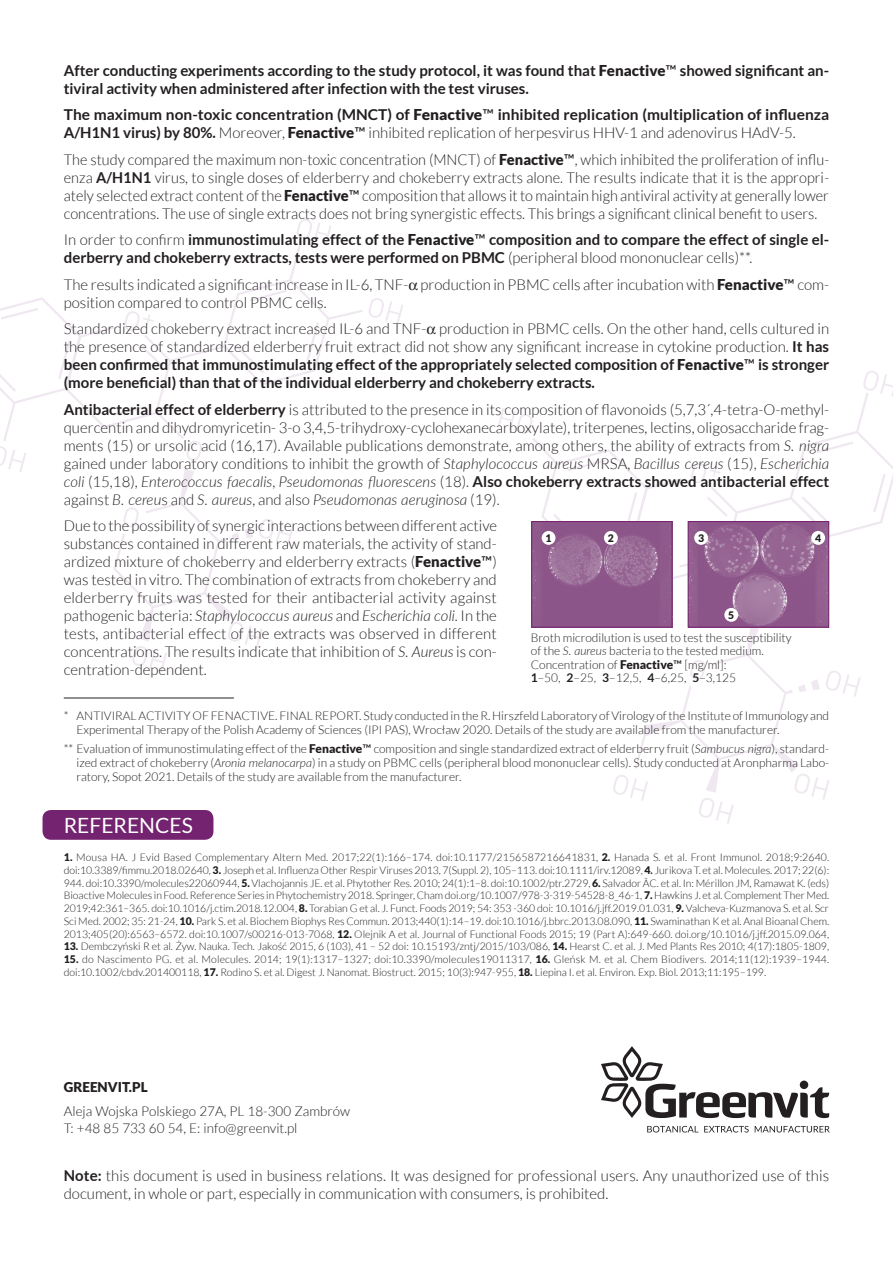
<style>
.page{position:relative;width:893px;height:1263px;background:#fff}
.page>*{position:absolute;margin:0;border:0;box-sizing:border-box;transform-origin:0 0}
.t1{font:21px "Lato";color:#fff}
.t2{font:300 15px/18px "Lato";color:#231f20;text-align:justify}
.t3{font:700 15px/18px "Lato";color:#231f20}
.t4{font:300 13.5px/16.2px "Lato";color:#231f20}
.t5{font:900 13.5px "Lato";color:#231f20}
.t6{font:300 12px/14.4px "Lato";color:#231f20}
.t7{font:300 10.5px/12.8px "Lato";color:#231f20;text-align:justify}
.t8{font:900 10.5px "Lato";color:#231f20}
.s1{font-weight:900}
.s2{font-weight:500}
.s3{font-weight:300}
.s4{font-weight:700}
.s5{font-style:italic}
</style>
<div class="page">
<svg style="left:0;top:219px;width:403px;height:453px"></svg>
<hr style="left:64px;top:698px;width:170px;height:1px;background:#231f20">
<div style="left:43px;top:810px;width:170px;height:30px;background:#73236f;border-radius:9px"></div>
<svg style="left:647px;top:1126px;width:183px;height:6px"></svg>
<svg style="left:601px;top:1046px;width:228px;height:72px"></svg>
<svg style="left:498px;top:371px;width:395px;height:453px"></svg>
<div style="left:542px;top:531px;width:13px;height:14px;background:#fff;border-radius:50%"></div>
<div style="left:604px;top:531px;width:14px;height:14px;background:#fff;border-radius:50%"></div>
<div style="left:694px;top:531px;width:14px;height:14px;background:#fff;border-radius:50%"></div>
<div style="left:811px;top:531px;width:14px;height:14px;background:#fff;border-radius:50%"></div>
<div style="left:724px;top:608px;width:14px;height:14px;background:#fff;border-radius:50%"></div>
<p class="t3" style="left:64px;top:61px;width:767px">After conducting experiments according to the study protocol, it was found that <span class="s1">Fenactive</span><span class="s2">™</span> showed significant an&shy;tiviral activity when administered after infection with the test viruses.</p>
<p class="t3" style="left:64px;top:106px;width:767px">The maximum non-toxic concentration (MNCT) of <span class="s1">Fenactive</span><span class="s2">™</span> inhibited replication (multiplication of influenza<br>A/H1N1 virus) by 80%. <span class="s3">Moreover,</span> <span class="s1">Fenactive</span><span class="s2">™</span> <span class="s3">inhibited replication of herpesvirus HHV-1 and adenovirus HAdV-5.</span></p>
<p class="t2" style="left:64px;top:151px;width:767px">The study compared the maximum non-toxic concentration (MNCT) of <span class="s1">Fenactive</span><span class="s2">™</span>, which inhibited the proliferation of influ&shy;enza <span class="s4">A/H1N1</span> virus, to single doses of elderberry and chokeberry extracts alone. The results indicate that it is the appropri&shy;ately selected extract content of the <span class="s1">Fenactive</span><span class="s2">™</span> composition that allows it to maintain high antiviral activity at generally lower concentrations. The use of single extracts does not bring synergistic effects. This brings a significant clinical benefit to users.</p>
<p class="t3" style="left:64px;top:231px;width:767px"><span class="s3">In order to confirm</span> immunostimulating effect of the <span class="s1">Fenactive</span><span class="s2">™</span> composition and to compare the effect of single el&shy;derberry and chokeberry extracts, tests were performed on PBMC <span class="s3">(peripheral blood mononuclear cells)**.</span></p>
<p class="t2" style="left:64px;top:276px;width:767px">The results indicated a significant increase in IL-6, TNF- production in PBMC cells after incubation with <span class="s1">Fenactive</span><span class="s2">™</span> com&shy;position compared to control PBMC cells.</p>
<p class="t2" style="left:64px;top:320px;width:767px">Standardized chokeberry extract increased IL-6 and TNF- production in PBMC cells. On the other hand, cells cultured in the presence of standardized elderberry fruit extract did not show any significant increase in cytokine production. <span class="s4">It has been confirmed that immunostimulating effect of the appropriately selected composition of</span> <span class="s1">Fenactive</span><span class="s2">™</span> <span class="s4">is stronger (more beneficial) than that of the individual elderberry and chokeberry extracts.</span></p>
<p class="t2" style="left:64px;top:401px;width:767px"><span class="s4">Antibacterial effect of elderberry</span> is attributed to the presence in its composition of flavonoids (5,7,3´,4-tetra-O-methyl&shy;quercentin and dihydromyricetin- 3-o 3,4,5-trihydroxy-cyclohexanecarboxylate), triterpenes, lectins, oligosaccharide frag&shy;ments (15) or ursolic acid (16,17). Available publications demonstrate, among others, the ability of extracts from <span class="s5">S. nigra </span>gained under laboratory conditions to inhibit the growth of <span class="s5">Staphylococcus aureus</span> MRSA, <span class="s5">Bacillus cereus</span> (15), <span class="s5">Escherichia coli</span> (15,18), <span class="s5">Enterococcus faecalis</span>, <span class="s5">Pseudomonas fluorescens</span> (18). <span class="s4">Also chokeberry extracts showed antibacterial effect </span>against <span class="s5">B. cereu</span>s and <span class="s5">S. aureus</span>, and also <span class="s5">Pseudomonas aeruginosa</span> (19).</p>
<p class="t2" style="left:64px;top:517px;width:435px">Due to the possibility of synergic interactions between different active substances contained in different raw materials, the activity of stand&shy;ardized mixture of chokeberry and elderberry extracts (<span class="s1">Fenactive</span><span class="s2">™</span>) was tested in vitro. The combination of extracts from chokeberry and elderberry fruits was tested for their antibacterial activity against pathogenic bacteria: <span class="s5">Staphylococcus aureus</span> and <span class="s5">Escherichia coli</span>. In the tests, antibacterial effect of the extracts was observed in different concentrations. The results indicate that inhibition of <span class="s5">S. Aureus</span> is con&shy;centration-dependent.</p>
<p class="t6" style="left:77px;top:708px;width:754px;text-indent:-13px">* ANTIVIRAL ACTIVITY OF FENACTIVE. FINAL REPORT. Study conducted in the R. Hirszfeld Laboratory of Virology of the Institute of Immunology and<br>Experimental Therapy of the Polish Academy of Sciences (IPI PAS), Wrocław 2020. Details of the study are available from the manufacturer.</p>
<p class="t6" style="left:77px;top:741px;width:754px;text-align:justify;text-indent:-13px">** Evaluation of immunostimulating effect of the <span class="s1">Fenactive</span><span class="s2">™</span> composition and single standardized extract of elderberry fruit (<span class="s5">Sambucus nigra</span>), standard&shy;ized extract of chokeberry (<span class="s5">Aronia melanocarpa</span>) in a study on PBMC cells (peripheral blood mononuclear cells). Study conducted at Aronpharma Labo&shy;ratory, Sopot 2021. Details of the study are available from the manufacturer.</p>
<h1 class="t1" style="left:64px;top:814px;width:131px">REFERENCES</h1>
<p class="t7" style="left:64px;top:851px;width:767px"><span class="s1">1.</span> Mousa HA. J Evid Based Complementary Altern Med. 2017;22(1):166–174. doi:10.1177/2156587216641831, <span class="s1">2.</span> Hanada S. et al. Front Immunol. 2018;9:2640. doi:10.3389/fimmu.2018.02640, <span class="s1">3.</span> Joseph et al. Influenza Other Respir Viruses 2013, 7(Suppl. 2), 105–113. doi:10.1111/irv.12089, <span class="s1">4</span><span class="s4">.</span> Jurikova T. et al. Molecules. 2017; 22(6):<br>944. doi:10.3390/molecules22060944, <span class="s1">5.</span> Vlachojannis JE. et al. Phytother Res. 2010; 24(1):1–8. doi:10.1002/ptr.2729, <span class="s1">6.</span> Salvador ÂC. et al. In: Mérillon JM, Ramawat K. (eds)<br>Bioactive Molecules in Food. Reference Series in Phytochemistry 2018. Springer, Cham doi.org/10.1007/978-3-319-54528-8_46-1, <span class="s1">7.</span> Hawkins J. et al. Complement Ther Med.<br>2019;42:361–365. doi:10.1016/j.ctim.2018.12.004, <span class="s1">8.</span> Torabian G et al. J. Funct. Foods 2019; 54: 353 -360 doi: 10.1016/j.jff.2019.01.031, <span class="s1">9.</span> Valcheva-Kuzmanova S. et al. Scr Sci Med. 2002; 35: 21-24, <span class="s1">10.</span> Park S. et al. Biochem Biophys Res Commun. 2013;440(1):14–19. doi:10.1016/j.bbrc.2013.08.090, <span class="s1">11.</span> Swaminathan K et al. Anal Bioanal Chem.<br>2013;405(20):6563–6572. doi:10.1007/s00216-013-7068, <span class="s1">12.</span> Olejnik A et al. Journal of Functional Foods 2015; 19 (Part A):649-660. doi.org/10.1016/j.jff.2015.09.064,</p>
<p class="t7" style="left:64px;top:940px;width:767px"><span class="s1">13.</span> Dembczyński R et al. Żyw. Nauka. Tech. Jakość 2015, 6 (103), 41 – 52 doi: 10.15193/zntj/2015/103/086, <span class="s1">14.</span> Hearst C. et al. J. Med Plants Res 2010; 4(17):1805-1809,</p>
<p class="t7" style="left:64px;top:953px;width:767px"><span class="s1">15.</span> do Nascimento PG. et al. Molecules. 2014; 19(1):1317–1327; doi:10.3390/molecules19011317, <span class="s1">16.</span> Gleńsk M. et al. Chem Biodivers. 2014;11(12):1939–1944. doi:10.1002/cbdv.201400118, <span class="s1">17.</span> Rodino S. et al. Digest J. Nanomat. Biostruct. 2015; 10(3):947-955, <span class="s1">18.</span> Liepina I. et al. Environ. Exp. Biol. 2013;11:195–199.</p>
<p class="t8" style="left:546px;top:532px;width:8px">1</p>
<p class="t8" style="left:608px;top:532px;width:8px">2</p>
<p class="t8" style="left:698px;top:532px;width:8px">3</p>
<p class="t8" style="left:815px;top:532px;width:8px">4</p>
<p class="t8" style="left:728px;top:609px;width:8px">5</p>
<p class="t6" style="left:531px;top:630px;width:262px;line-height:13.5px">Broth microdilution is used to test the susceptibility of the <span class="s5">S. aureus</span> bacteria to the tested medium.<br>Concentration of <span class="s1">Fenactive</span><span class="s2">™</span> [mg/ml]:<br><span class="s4">1</span>–50, <span class="s4">2</span>–25, <span class="s4">3</span>–12,5, <span class="s4">4</span>–6,25, <span class="s4">5</span>–3,125</p>
<p class="t5" style="left:64px;top:1079px;width:85px">GREENVIT.PL</p>
<p class="t4" style="left:64px;top:1103px;width:288px">Aleja Wojska Polskiego 27A, PL 18-300 Zambrów<br>T: +48 85 733 60 54, E: info@greenvit.pl</p>
<p class="t2" style="left:64px;top:1167px;width:767px"><span class="s4">Note:</span> this document is used in business relations. It was designed for professional users. Any unauthorized use of this document, in whole or part, especially in communication with consumers, is prohibited.</p>
</div>
